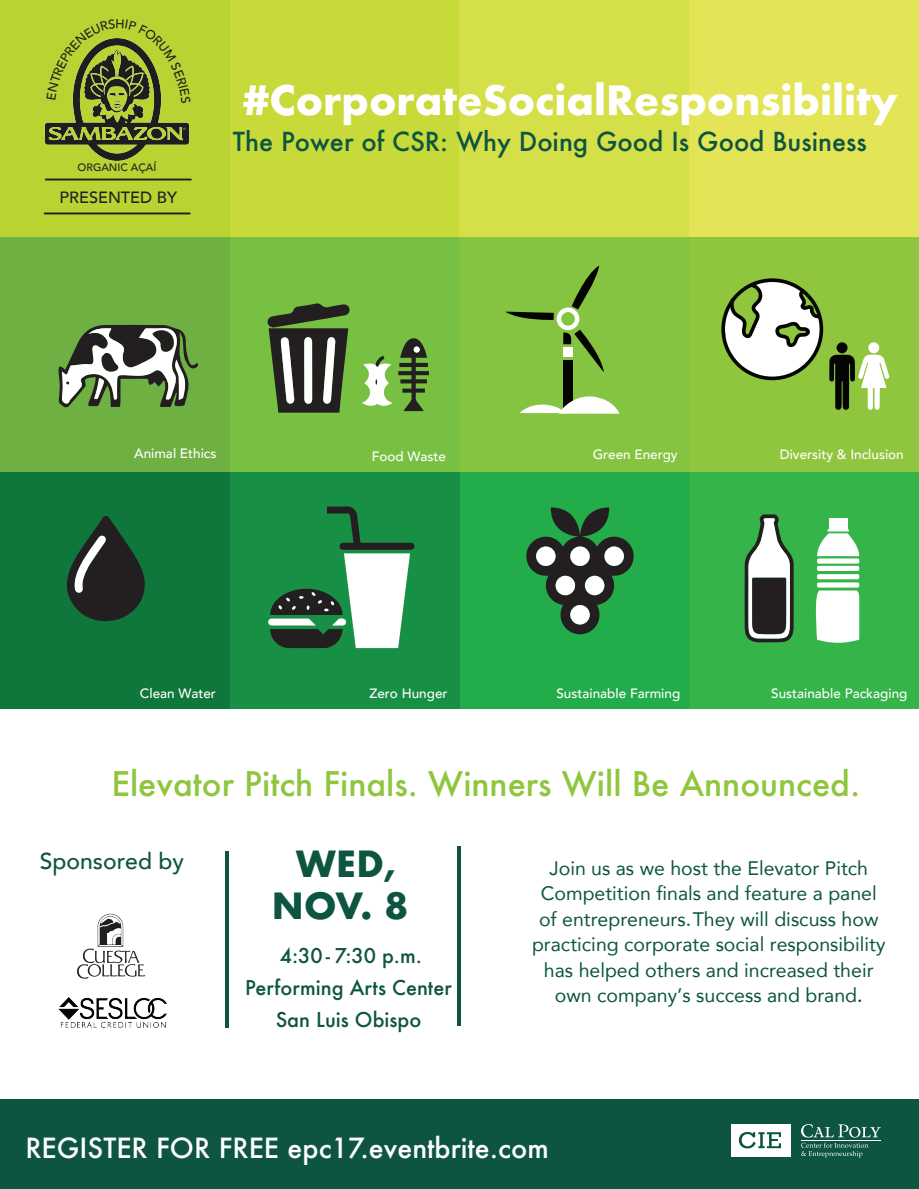
<style>
.page{position:relative;width:919px;height:1189px;background:#fff}
.page>*{position:absolute;margin:0;border:0;box-sizing:border-box;transform-origin:0 0}
.t1{font:700 39.3px "Futura";color:#fff}
.t2{font:700 35.1px/42.2px "Futura";letter-spacing:.01em;color:#0d5541;text-align:center}
.t3{font:500 33px "Futura";color:#8fc63e}
.t4{font:500 27px "Futura";color:#fff}
.t5{font:500 25.5px "Futura";color:#0d5541}
.t6{font:500 22.95px "Avenir";color:#0d5541}
.t7{font:500 19.8px/32.1px "Futura";color:#0d5541;text-align:center}
.t8{font:19.5px/25.5px "Avenir";color:#0d5541;text-align:center}
.t9{font:500 16.2px "Avenir";color:#231f20}
.t10{font:500 13.5px "Avenir";color:#fff}
.t11{font:500 10.65px "Avenir";color:#231f20}
.s1{color:#231f20}
</style>
<div class="page">
<div style="left:0;top:1px;width:230px;height:236px;background:#b8d332"></div>
<div style="left:230px;top:1px;width:229px;height:236px;background:#c8da3a"></div>
<div style="left:459px;top:1px;width:230px;height:236px;background:#d5df48"></div>
<div style="left:689px;top:1px;width:229px;height:236px;background:#e4e556"></div>
<img style="left:45px;top:103px;width:145px;height:58px">
<hr style="left:46px;top:179px;width:145px;height:1px;background:#231f20">
<hr style="left:45px;top:212px;width:145px;height:2px;background:#231f20">
<svg style="left:77px;top:914px;width:68px;height:64px"></svg>
<img style="left:59px;top:998px;width:107px;height:29px">
<div style="left:0;top:237px;width:231px;height:236px;background:#6fb043"></div>
<div style="left:0;top:1099px;width:918px;height:89px;background:#0d5541"></div>
<div style="left:231px;top:237px;width:229px;height:236px;background:#77c042"></div>
<div style="left:460px;top:237px;width:230px;height:236px;background:#84c440"></div>
<div style="left:690px;top:237px;width:228px;height:236px;background:#8fc63e"></div>
<div style="left:0;top:473px;width:231px;height:236px;background:#0f773c"></div>
<div style="left:231px;top:473px;width:229px;height:236px;background:#179045"></div>
<div style="left:460px;top:473px;width:230px;height:236px;background:#23ac4a"></div>
<div style="left:690px;top:473px;width:228px;height:236px;background:#35b44a"></div>
<div style="left:730px;top:1124px;width:60px;height:32px;background:#fff"></div>
<svg style="left:739px;top:1132px;width:42px;height:16px"></svg>
<svg style="left:801px;top:1124px;width:80px;height:34px"></svg>
<svg style="left:58px;top:325px;width:140px;height:82px"></svg>
<svg style="left:267px;top:303px;width:83px;height:110px"></svg>
<div style="left:563px;top:360px;width:10px;height:48px;background:#040503"></div>
<div style="left:557px;top:307px;width:22px;height:23px;border:4px solid #fff;border-radius:50%"></div>
<svg style="left:572px;top:265px;width:27px;height:44px"></svg>
<svg style="left:519px;top:396px;width:100px;height:18px"></svg>
<svg style="left:563px;top:330px;width:41px;height:42px"></svg>
<svg style="left:506px;top:312px;width:48px;height:8px"></svg>
<svg style="left:744px;top:514px;width:49px;height:128px"></svg>
<div style="left:828px;top:518px;width:19px;height:11px;background:#fff"></div>
<hr style="left:827px;top:529px;width:22px;height:2px;background:#fff">
<svg style="left:817px;top:533px;width:42px;height:23px"></svg>
<div style="left:817px;top:558px;width:42px;height:5px;background:#fff;border-radius:2px"></div>
<div style="left:817px;top:566px;width:42px;height:5px;background:#fff;border-radius:2px"></div>
<div style="left:817px;top:574px;width:42px;height:5px;background:#fff;border-radius:2px"></div>
<div style="left:817px;top:582px;width:42px;height:5px;background:#fff;border-radius:2px"></div>
<svg style="left:815px;top:590px;width:44px;height:53px;background:#f1f9f2"></svg>
<svg style="left:526px;top:507px;width:108px;height:128px"></svg>
<svg style="left:268px;top:506px;width:147px;height:142px"></svg>
<svg style="left:66px;top:516px;width:79px;height:105px"></svg>
<svg style="left:723px;top:279px;width:166px;height:131px"></svg>
<hr style="left:225px;top:851px;width:4px;height:176px;background:#0d5541">
<hr style="left:457px;top:846px;width:4px;height:180px;background:#0d5541">
<svg style="left:362px;top:338px;width:67px;height:73px"></svg>
<svg style="left:72px;top:38px;width:90px;height:65px"></svg>
<p class="t11" style="left:78px;top:161px;width:80px">ORGANIC AÇAÍ</p>
<p class="t9" style="left:59px;top:186px;width:119px">PRESENTED BY</p>
<h1 class="t1" style="left:243px;top:75px;width:656px">#CorporateSocialResponsibility</h1>
<h3 class="t5" style="left:233px;top:125px;width:636px">The Power of CSR: Why Doing Good Is Good Business</h3>
<p class="t10" style="left:134px;top:444px;width:84px">Animal Ethics</p>
<p class="t10" style="left:372px;top:448px;width:76px">Food Waste</p>
<p class="t10" style="left:593px;top:445px;width:87px">Green Energy</p>
<p class="t10" style="left:780px;top:445px;width:125px">Diversity &amp; Inclusion</p>
<p class="t10" style="left:140px;top:684px;width:78px">Clean Water</p>
<p class="t10" style="left:369px;top:684px;width:80px">Zero Hunger</p>
<p class="t10" style="left:556px;top:684px;width:125px">Sustainable Farming</p>
<p class="t10" style="left:771px;top:684px;width:138px">Sustainable Packaging</p>
<h3 class="t3" style="left:111px;top:762px;width:750px">Elevator Pitch Finals. Winners Will Be Announced.</h3>
<p class="t6" style="left:40px;top:845px;width:146px">Sponsored by</p>
<h2 class="t2" style="left:272px;top:842px;width:138px">WED,<br>NOV. 8</h2>
<p class="t7" style="left:245px;top:939px;width:208px">4:30 - 7:30 p.m.<br>Performing Arts Center<br>San Luis Obispo</p>
<p class="t8" style="left:532px;top:856px;width:355px">Join us as we host the Elevator Pitch Competition finals and feature a panel of entrepreneurs.They will discuss how practicing corporate social responsibility has helped others and increased their own company’s success and brand<span class="s1">.</span></p>
<h3 class="t4" style="left:25px;top:1130px;width:525px">REGISTER FOR FREE epc17.eventbrite.com</h3>
</div>
